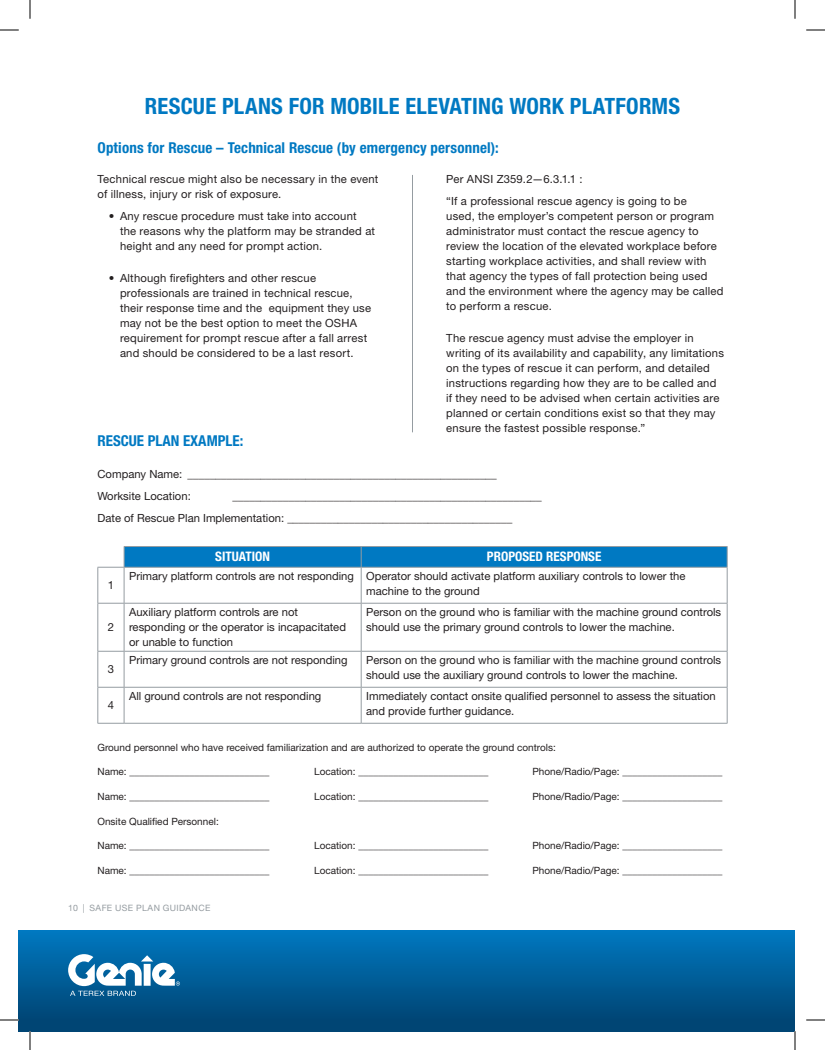
<style>
.page{position:relative;width:825px;height:1050px;background:#fff}
.page>*{position:absolute;margin:0;border:0;box-sizing:border-box;transform-origin:0 0}
.t1{font:700 condensed 22.5px "Helvetica Neue LT Std";letter-spacing:.01em;color:#0079c2}
.t2{font:700 condensed 15px "Helvetica Neue LT Std";letter-spacing:.01em;color:#0079c2}
.t3{font:700 condensed 13.12px "Helvetica Neue LT Std";color:#fff}
.t4{font:11.25px/15px "Helvetica Neue LT Std";letter-spacing:.015em;color:#231f20}
.t5{font:10px "Helvetica Neue LT Std";color:#231f20}
.t6{font:8.75px "Helvetica Neue LT Std";letter-spacing:.04em;color:#959ca1}
</style>
<div class="page">
<hr style="left:412px;top:175px;width:1px;height:257px;background:#959ca1">
<hr style="left:124px;top:546px;width:237px;height:1px;background:#959ca1">
<hr style="left:361px;top:546px;width:367px;height:1px;background:#959ca1">
<svg style="left:98px;top:547px;width:630px;height:21px;background:#0d7fc4"></svg>
<hr style="left:98px;top:568px;width:1px;height:35px;background:#959ca1">
<hr style="left:124px;top:567px;width:237px;height:1px;background:#959ca1">
<hr style="left:124px;top:568px;width:1px;height:35px;background:#959ca1">
<hr style="left:361px;top:567px;width:367px;height:1px;background:#959ca1">
<hr style="left:361px;top:568px;width:1px;height:35px;background:#959ca1">
<hr style="left:727px;top:568px;width:1px;height:35px;background:#959ca1">
<svg style="left:98px;top:603px;width:26px;height:1px"></svg>
<hr style="left:98px;top:604px;width:1px;height:47px;background:#959ca1">
<hr style="left:124px;top:603px;width:237px;height:1px;background:#959ca1">
<hr style="left:124px;top:604px;width:1px;height:47px;background:#959ca1">
<hr style="left:361px;top:603px;width:367px;height:1px;background:#959ca1">
<hr style="left:361px;top:604px;width:1px;height:47px;background:#959ca1">
<hr style="left:727px;top:604px;width:1px;height:47px;background:#959ca1">
<svg style="left:98px;top:651px;width:26px;height:1px"></svg>
<hr style="left:98px;top:652px;width:1px;height:35px;background:#959ca1">
<hr style="left:124px;top:651px;width:237px;height:1px;background:#959ca1">
<hr style="left:124px;top:652px;width:1px;height:35px;background:#959ca1">
<hr style="left:361px;top:651px;width:367px;height:1px;background:#959ca1">
<hr style="left:361px;top:652px;width:1px;height:35px;background:#959ca1">
<hr style="left:727px;top:652px;width:1px;height:35px;background:#959ca1">
<svg style="left:98px;top:687px;width:26px;height:1px"></svg>
<hr style="left:98px;top:688px;width:1px;height:35px;background:#959ca1">
<hr style="left:124px;top:687px;width:237px;height:1px;background:#959ca1">
<hr style="left:124px;top:688px;width:1px;height:35px;background:#959ca1">
<hr style="left:361px;top:687px;width:367px;height:1px;background:#959ca1">
<hr style="left:361px;top:688px;width:1px;height:35px;background:#959ca1">
<hr style="left:727px;top:688px;width:1px;height:35px;background:#959ca1">
<svg style="left:98px;top:723px;width:26px;height:1px"></svg>
<hr style="left:124px;top:723px;width:237px;height:1px;background:#959ca1">
<hr style="left:361px;top:723px;width:367px;height:1px;background:#959ca1">
<div style="left:19px;top:930px;width:776px;height:90px;background:linear-gradient(to bottom,#0079c1,#004676)"></div>
<div style="left:19px;top:1020px;width:776px;height:11px;background:#004574"></div>
<svg style="left:68px;top:954px;width:112px;height:42px"></svg>
<svg style="left:0;top:29px;width:19px;height:2px"></svg>
<svg style="left:806px;top:29px;width:19px;height:2px"></svg>
<svg style="left:0;top:1019px;width:19px;height:2px"></svg>
<svg style="left:806px;top:1019px;width:19px;height:2px"></svg>
<svg style="left:29px;top:0;width:2px;height:19px"></svg>
<svg style="left:29px;top:1031px;width:2px;height:19px"></svg>
<svg style="left:794px;top:0;width:2px;height:19px"></svg>
<svg style="left:794px;top:1031px;width:2px;height:19px"></svg>
<p class="t1" style="left:145px;top:92px;width:537px">RESCUE PLANS FOR MOBILE ELEVATING WORK PLATFORMS</p>
<p class="t2" style="left:98px;top:139px;width:403px">Options for Rescue – Technical Rescue (by emergency personnel):</p>
<p class="t4" style="left:98px;top:171px;width:282px">Technical rescue might also be necessary in the event of illness, injury or risk of exposure.</p>
<p class="t4" style="left:120px;top:209px;width:257px;text-indent:-11px">• Any rescue procedure must take into account the reasons why the platform may be stranded at height and any need for prompt action.</p>
<p class="t4" style="left:120px;top:270px;width:253px;text-indent:-11px">• Although firefighters and other rescue professionals are trained in technical rescue, their response time and the equipment they use may not be the best option to meet the OSHA requirement for prompt rescue after a fall arrest and should be considered to be a last resort.</p>
<p class="t4" style="left:446px;top:171px;width:138px">Per ANSI Z359.2—6.3.1.1 :</p>
<p class="t4" style="left:446px;top:194px;width:279px">“If a professional rescue agency is going to be<br>used, the employer’s competent person or program administrator must contact the rescue agency to review the location of the elevated workplace before starting workplace activities, and shall review with that agency the types of fall protection being used and the environment where the agency may be called to perform a rescue.</p>
<p class="t4" style="left:446px;top:330px;width:279px">The rescue agency must advise the employer in writing of its availability and capability, any limitations on the types of rescue it can perform, and detailed instructions regarding how they are to be called and if they need to be advised when certain activities are planned or certain conditions exist so that they may ensure the fastest possible response.”</p>
<p class="t2" style="left:98px;top:431px;width:147px">RESCUE PLAN EXAMPLE:</p>
<p class="t4" style="left:98px;top:466px;width:401px">Company Name: _______________________________________________________</p>
<p class="t4" style="left:98px;top:488px;width:95px">Worksite Location:</p>
<p class="t4" style="left:232px;top:488px;width:311px">_______________________________________________________</p>
<p class="t4" style="left:98px;top:510px;width:416px">Date of Rescue Plan Implementation: ________________________________________</p>
<p class="t4" style="left:108px;top:578px;width:8px">1</p>
<p class="t4" style="left:108px;top:620px;width:8px">2</p>
<p class="t4" style="left:108px;top:662px;width:8px">3</p>
<p class="t4" style="left:108px;top:698px;width:8px">4</p>
<p class="t3" style="left:215px;top:548px;width:56px">SITUATION</p>
<p class="t3" style="left:487px;top:548px;width:116px">PROPOSED RESPONSE</p>
<p class="t4" style="left:129px;top:569px;width:226px">Primary platform controls are not responding</p>
<p class="t4" style="left:366px;top:569px;width:321px">Operator should activate platform auxiliary controls to lower the machine to the ground</p>
<p class="t4" style="left:129px;top:605px;width:218px">Auxiliary platform controls are not responding or the operator is incapacitated or unable to function</p>
<p class="t4" style="left:366px;top:605px;width:357px">Person on the ground who is familiar with the machine ground controls should use the primary ground controls to lower the machine.</p>
<p class="t4" style="left:129px;top:653px;width:220px">Primary ground controls are not responding</p>
<p class="t4" style="left:366px;top:653px;width:357px">Person on the ground who is familiar with the machine ground controls should use the auxiliary ground controls to lower the machine.</p>
<p class="t4" style="left:129px;top:689px;width:194px">All ground controls are not responding</p>
<p class="t4" style="left:366px;top:689px;width:351px">Immediately contact onsite qualified personnel to assess the situation and provide further guidance.</p>
<p class="t5" style="left:98px;top:741px;width:460px">Ground personnel who have received familiarization and are authorized to operate the ground controls:</p>
<p class="t5" style="left:98px;top:766px;width:174px">Name: ____________________________</p>
<p class="t5" style="left:314px;top:766px;width:176px">Location: __________________________</p>
<p class="t5" style="left:533px;top:766px;width:191px">Phone/Radio/Page: ____________________</p>
<p class="t5" style="left:98px;top:790px;width:174px">Name: ____________________________</p>
<p class="t5" style="left:314px;top:790px;width:176px">Location: __________________________</p>
<p class="t5" style="left:533px;top:790px;width:191px">Phone/Radio/Page: ____________________</p>
<p class="t5" style="left:98px;top:815px;width:123px">Onsite Qualified Personnel:</p>
<p class="t5" style="left:98px;top:840px;width:174px">Name: ____________________________</p>
<p class="t5" style="left:314px;top:840px;width:176px">Location: __________________________</p>
<p class="t5" style="left:533px;top:840px;width:191px">Phone/Radio/Page: ____________________</p>
<p class="t5" style="left:98px;top:865px;width:174px">Name: ____________________________</p>
<p class="t5" style="left:314px;top:865px;width:176px">Location: __________________________</p>
<p class="t5" style="left:533px;top:865px;width:191px">Phone/Radio/Page: ____________________</p>
<p class="t6" style="left:68px;top:902px;width:144px">10 | SAFE USE PLAN GUIDANCE</p>
</div>
